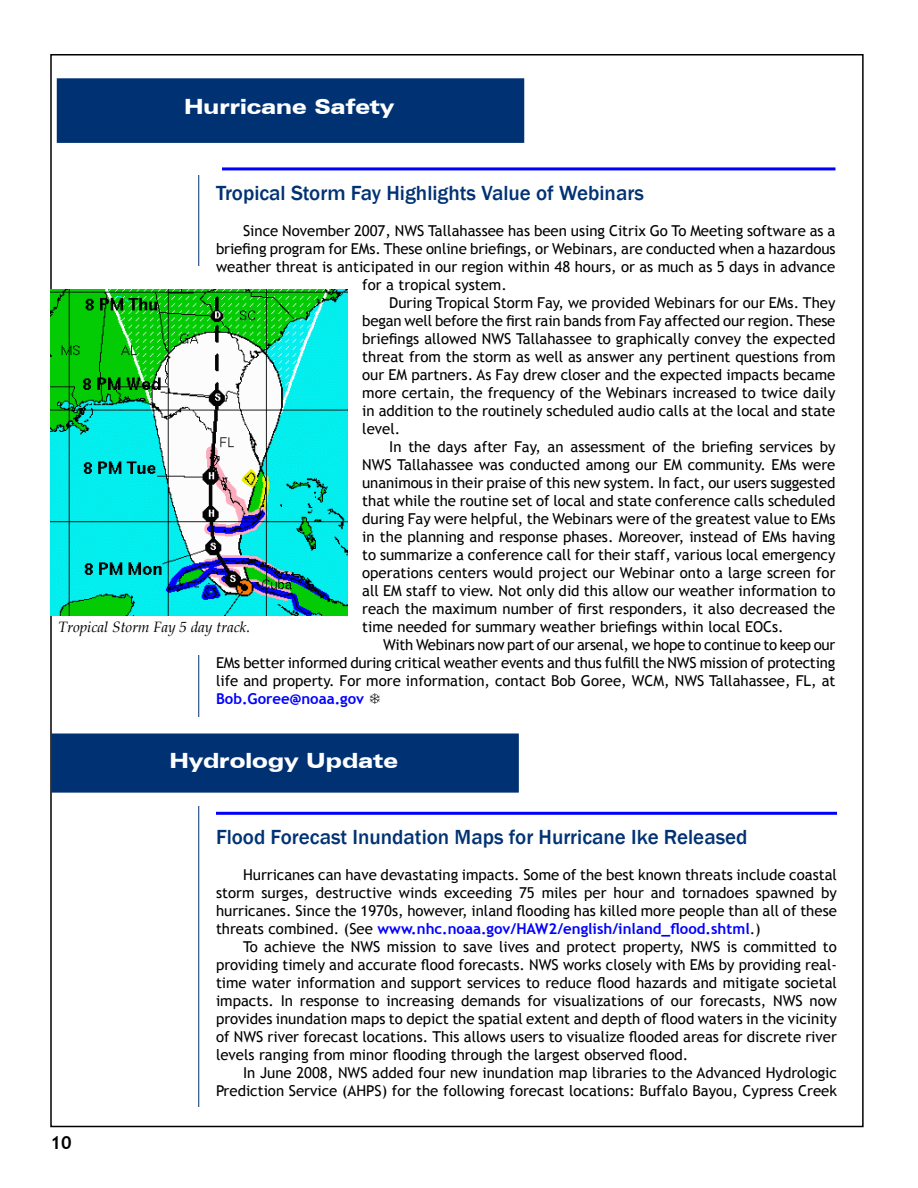
<style>
.page{position:relative;width:918px;height:1188px;background:#fff}
.page>*{position:absolute;margin:0;border:0;box-sizing:border-box;transform-origin:0 0}
.t1{font:500 21px "Franklin Gothic";color:#003273}
.t2{font:900 expanded 21px "Zurich BT";color:#fff}
.t3{font:700 18px "Trebuchet MS";color:#000}
.t4{font:15px/18px "Trebuchet MS";color:#000;text-align:justify}
.t5{font:15px "Trebuchet MS";letter-spacing:-.02em;color:#000}
.t6{font:italic 15px "Book Antiqua";color:#000}
.t7{font:700 15px "Trebuchet MS";color:#00f}
.s1{font-weight:700;color:#00f}
</style>
<div class="page">
<hr style="left:198px;top:81px;width:1px;height:1026px;background:#003273">
<div style="left:176px;top:266px;width:47px;height:388px;background:#fff"></div>
<hr style="left:216px;top:167px;width:620px;height:3px;background:#00f">
<div style="left:185px;top:69px;width:37px;height:105px;background:#fff"></div>
<div style="left:57px;top:78px;width:467px;height:65px;background:#003273;border:3px solid #003273"></div>
<div style="left:167px;top:717px;width:43px;height:89px;background:#fff"></div>
<hr style="left:216px;top:812px;width:621px;height:3px;background:#00f">
<div style="left:51px;top:734px;width:468px;height:59px;background:#003273;border:3px solid #003273"></div>
<img style="left:50px;top:290px;width:298px;height:326px">
<h1 class="t2" style="left:184px;top:94px;width:212px">Hurricane Safety</h1>
<h1 class="t1" style="left:216px;top:180px;width:430px">Tropical Storm Fay Highlights Value of Webinars</h1>
<p class="t4" style="left:243px;top:222px;width:594px">Since November 2007, NWS Tallahassee has been using Citrix Go To Meeting software as a</p>
<p class="t4" style="left:216px;top:240px;width:621px">briefing program for EMs. These online briefings, or Webinars, are conducted when a hazardous</p>
<p class="t4" style="left:216px;top:258px;width:621px">weather threat is anticipated in our region within 48 hours, or as much as 5 days in advance</p>
<p class="t4" style="left:362px;top:276px;width:146px">for a tropical system.</p>
<p class="t4" style="left:389px;top:294px;width:448px">During Tropical Storm Fay, we provided Webinars for our EMs. They</p>
<p class="t4" style="left:362px;top:312px;width:475px">began well before the first rain bands from Fay affected our region. These</p>
<p class="t4" style="left:362px;top:330px;width:475px">briefings allowed NWS Tallahassee to graphically convey the expected</p>
<p class="t4" style="left:362px;top:348px;width:475px">threat from the storm as well as answer any pertinent questions from</p>
<p class="t4" style="left:362px;top:366px;width:475px">our EM partners. As Fay drew closer and the expected impacts became</p>
<p class="t4" style="left:362px;top:384px;width:475px">more certain, the frequency of the Webinars increased to twice daily</p>
<p class="t4" style="left:362px;top:402px;width:475px">in addition to the routinely scheduled audio calls at the local and state</p>
<p class="t4" style="left:362px;top:420px;width:40px">level.</p>
<p class="t4" style="left:389px;top:438px;width:448px">In the days after Fay, an assessment of the briefing services by</p>
<p class="t4" style="left:362px;top:456px;width:475px">NWS Tallahassee was conducted among our EM community. EMs were</p>
<p class="t4" style="left:362px;top:474px;width:475px">unanimous in their praise of this new system. In fact, our users suggested</p>
<p class="t4" style="left:362px;top:492px;width:475px">that while the routine set of local and state conference calls scheduled</p>
<p class="t4" style="left:362px;top:510px;width:475px">during Fay were helpful, the Webinars were of the greatest value to EMs</p>
<p class="t4" style="left:362px;top:528px;width:475px">in the planning and response phases. Moreover, instead of EMs having</p>
<p class="t4" style="left:362px;top:546px;width:475px">to summarize a conference call for their staff, various local emergency</p>
<p class="t4" style="left:362px;top:564px;width:475px">operations centers would project our Webinar onto a large screen for</p>
<p class="t4" style="left:362px;top:582px;width:475px">all EM staff to view. Not only did this allow our weather information to</p>
<p class="t4" style="left:362px;top:600px;width:475px">reach the maximum number of first responders, it also decreased the</p>
<p class="t4" style="left:362px;top:618px;width:423px">time needed for summary weather briefings within local EOCs.</p>
<p class="t5" style="left:383px;top:636px;width:454px">With Webinars now part of our arsenal, we hope to continue to keep our</p>
<p class="t4" style="left:216px;top:654px;width:621px">EMs better informed during critical weather events and thus fulfill the NWS mission of protecting</p>
<p class="t4" style="left:216px;top:672px;width:621px">life and property. For more information, contact Bob Goree, WCM, NWS Tallahassee, FL, at</p>
<p class="t7" style="left:216px;top:689px;width:150px">Bob.Goree@noaa.gov</p>
<p class="t6" style="left:58px;top:616px;width:194px">Tropical Storm Fay 5 day track.</p>
<h1 class="t2" style="left:169px;top:748px;width:230px">Hydrology Update</h1>
<p class="t3" style="left:50px;top:1131px;width:23px">10</p>
<h1 class="t1" style="left:216px;top:824px;width:533px">Flood Forecast Inundation Maps for Hurricane Ike Released</h1>
<p class="t4" style="left:216px;top:866px;width:622px;text-indent:27px">Hurricanes can have devastating impacts. Some of the best known threats include coastal storm surges, destructive winds exceeding 75 miles per hour and tornadoes spawned by hurricanes. Since the 1970s, however, inland flooding has killed more people than all of these threats combined. (See <span class="s1">www.nhc.noaa.gov/HAW2/english/inland_flood.shtml</span>.)</p>
<p class="t4" style="left:216px;top:938px;width:622px;text-indent:27px">To achieve the NWS mission to save lives and protect property, NWS is committed to providing timely and accurate flood forecasts. NWS works closely with EMs by providing real&shy;time water information and support services to reduce flood hazards and mitigate societal impacts. In response to increasing demands for visualizations of our forecasts, NWS now provides inundation maps to depict the spatial extent and depth of flood waters in the vicinity of NWS river forecast locations. This allows users to visualize flooded areas for discrete river levels ranging from minor flooding through the largest observed flood.</p>
<p class="t4" style="left:216px;top:1064px;width:622px;text-align:right">In June 2008, NWS added four new inundation map libraries to the Advanced Hydrologic<br>Prediction Service (AHPS) for the following forecast locations: Buffalo Bayou, Cypress Creek</p>
</div>
